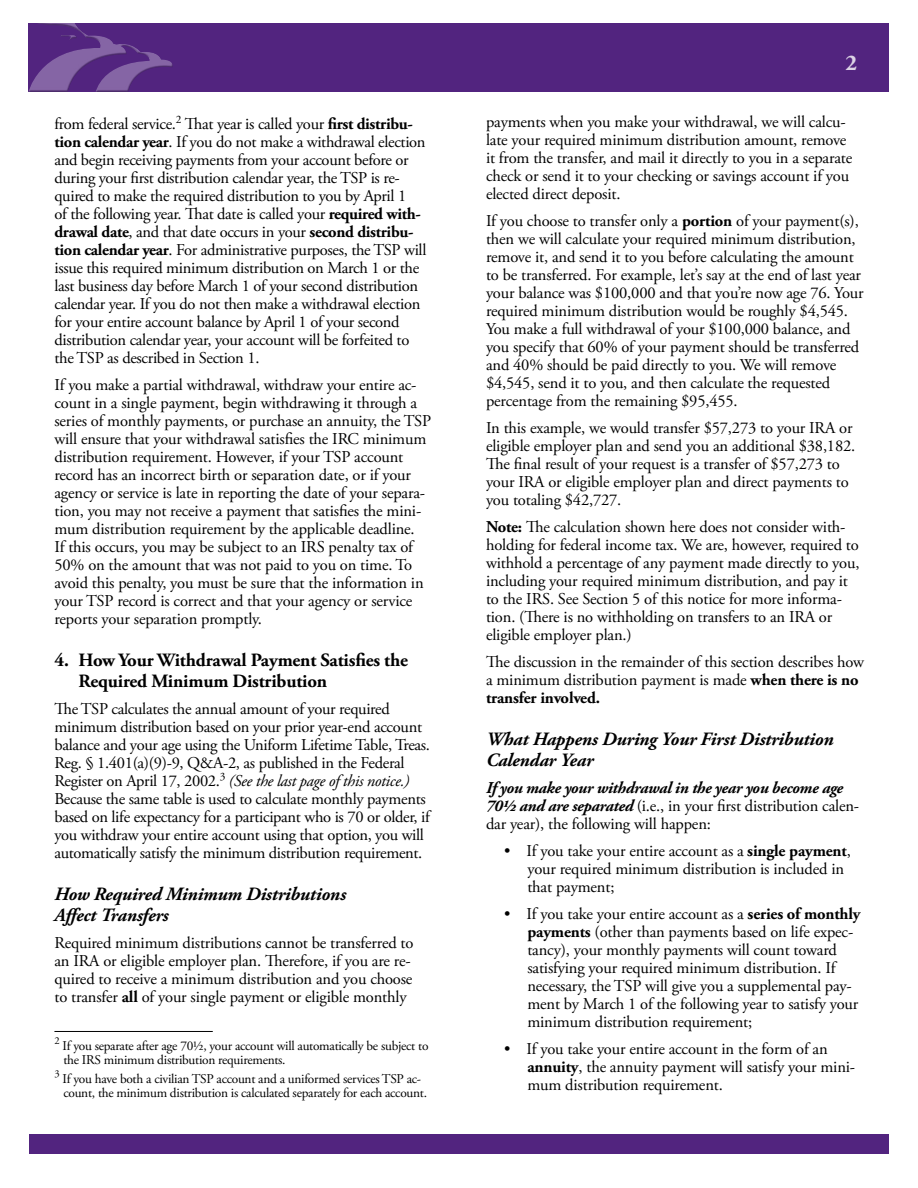
<style>
.page{position:relative;width:918px;height:1188px;background:#fff}
.page>*{position:absolute;margin:0;border:0;box-sizing:border-box;transform-origin:0 0}
.t1{font:700 22.5px "Adobe Garamond Pro";color:#dcd3e5}
.t2{font:italic 700 18.75px/21px "Adobe Garamond Pro";letter-spacing:-.01em;color:#000}
.t3{font:700 18.75px/21px "Adobe Garamond Pro";letter-spacing:-.01em;color:#000}
.t4{font:16.5px/18px "Adobe Garamond Pro";letter-spacing:-.01em;color:#000}
.t5{font:13.35px/14.2px "Adobe Garamond Pro";letter-spacing:-.02em;color:#000}
.s1{font-weight:700}
.s2{font-style:italic}
.s3{font-weight:700;font-style:italic}
</style>
<div class="page">
<div style="left:29px;top:1134px;width:859px;height:20px;background:#52247f"></div>
<div style="left:29px;top:23px;width:860px;height:68px;background:#52247f"></div>
<div style="left:27px;top:23px;width:148px;height:69px;background:#000;opacity:.75"></div>
<hr style="left:54px;top:1031px;width:159px;height:1px;background:#000">
<p class="t4" style="left:54px;top:116px;width:374px">from federal service.<sup>2</sup> That year is called your <span class="s1">first distribu&shy;tion calendar year</span>. If you do not make a withdrawal election and begin receiving payments from your account before or during your first distribution calendar year, the TSP is re&shy;quired to make the required distribution to you by April 1<br>of the following year. That date is called your <span class="s1">required with&shy;drawal date</span>, and that date occurs in your <span class="s1">second distribu&shy;tion calendar year</span>. For administrative purposes, the TSP will issue this required minimum distribution on March 1 or the last business day before March 1 of your second distribution calendar year. If you do not then make a withdrawal election for your entire account balance by April 1 of your second distribution calendar year, your account will be forfeited to the TSP as described in Section 1.</p>
<p class="t4" style="left:54px;top:377px;width:378px">If you make a partial withdrawal, withdraw your entire ac&shy;count in a single payment, begin withdrawing it through a series of monthly payments, or purchase an annuity, the TSP will ensure that your withdrawal satisfies the IRC minimum distribution requirement. However, if your TSP account record has an incorrect birth or separation date, or if your agency or service is late in reporting the date of your separa&shy;tion, you may not receive a payment that satisfies the mini&shy;mum distribution requirement by the applicable deadline.<br>If this occurs, you may be subject to an IRS penalty tax of 50% on the amount that was not paid to you on time. To avoid this penalty, you must be sure that the information in your TSP record is correct and that your agency or service reports your separation promptly.</p>
<p class="t3" style="left:78px;top:650px;width:331px;text-indent:-24px">4. How Your Withdrawal Payment Satisfies the<br>Required Minimum Distribution</p>
<p class="t4" style="left:54px;top:701px;width:377px">The TSP calculates the annual amount of your required minimum distribution based on your prior year-end account balance and your age using the Uniform Lifetime Table, Treas.<br>Reg. § 1.401(a)(9)-9, Q&amp;A-2, as published in the Federal Register on April 17, 2002.<sup>3</sup> <span class="s2">(See the last page of this notice.)<br></span>Because the same table is used to calculate monthly payments based on life expectancy for a participant who is 70 or older, if you withdraw your entire account using that option, you will automatically satisfy the minimum distribution requirement.</p>
<p class="t2" style="left:54px;top:884px;width:293px">How Required Minimum Distributions<br>Affect Transfers</p>
<p class="t4" style="left:54px;top:935px;width:361px">Required minimum distributions cannot be transferred to an IRA or eligible employer plan. Therefore, if you are re&shy;quired to receive a minimum distribution and you choose to transfer <span class="s1">all</span> of your single payment or eligible monthly</p>
<p class="t5" style="left:63px;top:1039px;width:367px;text-indent:-9px"><sup>2</sup> If you separate after age 70½, your account will automatically be subject to the IRS minimum distribution requirements.</p>
<p class="t5" style="left:63px;top:1072px;width:365px;text-indent:-9px"><sup>3</sup> If you have both a civilian TSP account and a uniformed services TSP ac&shy;count, the minimum distribution is calculated separately for each account.</p>
<h1 class="t1" style="left:846px;top:50px;width:13px">2</h1>
<p class="t4" style="left:486px;top:114px;width:368px">payments when you make your withdrawal, we will calcu&shy;late your required minimum distribution amount, remove it from the transfer, and mail it directly to you in a separate check or send it to your checking or savings account if you elected direct deposit.</p>
<p class="t4" style="left:486px;top:213px;width:379px">If you choose to transfer only a <span class="s1">portion</span> of your payment(s), then we will calculate your required minimum distribution, remove it, and send it to you before calculating the amount to be transferred. For example, let’s say at the end of last year your balance was $100,000 and that you’re now age 76. Your required minimum distribution would be roughly $4,545.<br>You make a full withdrawal of your $100,000 balance, and you specify that 60% of your payment should be transferred and 40% should be paid directly to you. We will remove $4,545, send it to you, and then calculate the requested percentage from the remaining $95,455.</p>
<p class="t4" style="left:486px;top:420px;width:371px">In this example, we would transfer $57,273 to your IRA or eligible employer plan and send you an additional $38,182.<br>The final result of your request is a transfer of $57,273 to your IRA or eligible employer plan and direct payments to you totaling $42,727.</p>
<p class="t4" style="left:486px;top:519px;width:375px"><span class="s1">Note:</span> The calculation shown here does not consider with&shy;holding for federal income tax. We are, however, required to withhold a percentage of any payment made directly to you, including your required minimum distribution, and pay it to the IRS. See Section 5 of this notice for more informa&shy;tion. (There is no withholding on transfers to an IRA or eligible employer plan.)</p>
<p class="t4" style="left:486px;top:654px;width:380px">The discussion in the remainder of this section describes how a minimum distribution payment is made <span class="s1">when there is no transfer involved.</span></p>
<p class="t2" style="left:486px;top:729px;width:349px">What Happens During Your First Distribution<br>Calendar Year</p>
<p class="t4" style="left:486px;top:780px;width:375px"><span class="s3">If you make your withdrawal in the year you become age<br>70½ and are separated</span> (i.e., in your first distribution calen&shy;dar year), the following will happen:</p>
<p class="t4" style="left:527px;top:843px;width:325px;text-indent:-23px">• If you take your entire account as a <span class="s1">single payment</span>, your required minimum distribution is included in that payment;</p>
<p class="t4" style="left:527px;top:906px;width:335px;text-indent:-23px">• If you take your entire account as a <span class="s1">series of monthly payments</span> (other than payments based on life expec&shy;tancy), your monthly payments will count toward satisfying your required minimum distribution. If necessary, the TSP will give you a supplemental pay&shy;ment by March 1 of the following year to satisfy your minimum distribution requirement;</p>
<p class="t4" style="left:527px;top:1041px;width:329px;text-indent:-23px">• If you take your entire account in the form of an <span class="s1">annuity</span>, the annuity payment will satisfy your mini&shy;mum distribution requirement.</p>
</div>
